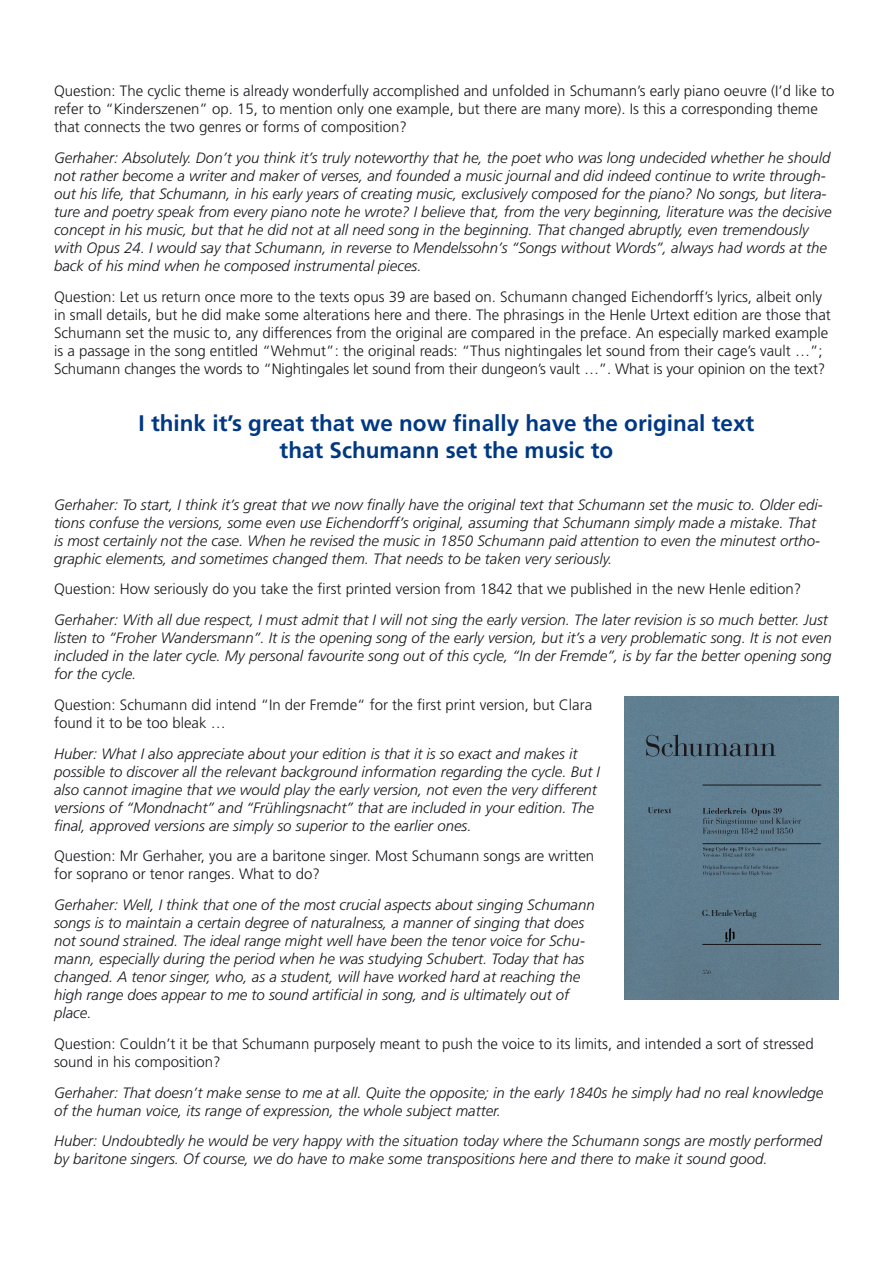
<style>
.page{position:relative;width:893px;height:1263px;background:#fff}
.page>*{position:absolute;margin:0;border:0;box-sizing:border-box;transform-origin:0 0}
.t1{font:700 22.5px/27px "Frutiger";color:#003883;text-align:center}
.t2{font:italic 300 15px/18px "Frutiger";color:#1a171c}
.t3{font:300 15px/18px "Frutiger";color:#1a171c}
.t4{font:8.55px "Bauer Bodoni";color:#000}
</style>
<div class="page">
<div style="left:625px;top:696px;width:214px;height:303px;background:#607d8f"></div>
<hr style="left:702px;top:785px;width:119px;height:1px;background:#1a171c">
<hr style="left:702px;top:843px;width:119px;height:1px;background:#1a171c">
<svg style="left:725px;top:928px;width:9px;height:14px"></svg>
<hr style="left:702px;top:944px;width:119px;height:1px;background:#1a171c">
<svg style="left:646px;top:734px;width:130px;height:22px;background:#516978"></svg>
<svg style="left:648px;top:807px;width:23px;height:6px"></svg>
<svg style="left:703px;top:808px;width:98px;height:28px;background:#577080"></svg>
<svg style="left:703px;top:847px;width:83px;height:10px"></svg>
<svg style="left:703px;top:865px;width:76px;height:11px"></svg>
<svg style="left:703px;top:970px;width:7px;height:4px"></svg>
<p class="t3" style="left:54px;top:82px;width:782px">Question: The cyclic theme is already wonderfully accomplished and unfolded in Schumann’s early piano oeuvre (I’d like to refer to “Kinderszenen” op. 15, to mention only one example, but there are many more). Is this a corresponding theme that connects the two genres or forms of composition?</p>
<p class="t2" style="left:54px;top:149px;width:779px">Gerhaher: Absolutely. Don’t you think it’s truly noteworthy that he, the poet who was long undecided whether he should not rather become a writer and maker of verses, and founded a music journal and did indeed continue to write through&shy;out his life, that Schumann, in his early years of creating music, exclusively composed for the piano? No songs, but litera&shy;ture and poetry speak from every piano note he wrote? I believe that, from the very beginning, literature was the decisive concept in his music, but that he did not at all need song in the beginning. That changed abruptly, even tremendously with Opus 24. I would say that Schumann, in reverse to Mendelssohn’s “Songs without Words”, always had words at the back of his mind when he composed instrumental pieces.</p>
<p class="t3" style="left:54px;top:288px;width:778px">Question: Let us return once more to the texts opus 39 are based on. Schumann changed Eichendorff’s lyrics, albeit only in small details, but he did make some alterations here and there. The phrasings in the Henle Urtext edition are those that Schumann set the music to, any differences from the original are compared in the preface. An especially marked example is a passage in the song entitled “Wehmut”: the original reads: “Thus nightingales let sound from their cage’s vault …”; Schumann changes the words to “Nightingales let sound from their dungeon’s vault …”. What is your opinion on the text?</p>
<h1 class="t1" style="left:139px;top:409px;width:617px">I think it’s great that we now finally have the original text that Schumann set the music to</h1>
<p class="t2" style="left:54px;top:496px;width:770px">Gerhaher: To start, I think it’s great that we now finally have the original text that Schumann set the music to. Older edi&shy;tions confuse the versions, some even use Eichendorff’s original, assuming that Schumann simply made a mistake. That is most certainly not the case. When he revised the music in 1850 Schumann paid attention to even the minutest ortho&shy;graphic elements, and sometimes changed them. That needs to be taken very seriously.</p>
<p class="t3" style="left:54px;top:580px;width:749px">Question: How seriously do you take the first printed version from 1842 that we published in the new Henle edition?</p>
<p class="t2" style="left:54px;top:611px;width:779px">Gerhaher: With all due respect, I must admit that I will not sing the early version. The later revision is so much better. Just listen to “Froher Wandersmann”. It is the opening song of the early version, but it’s a very problematic song. It is not even included in the later cycle. My personal favourite song out of this cycle, “In der Fremde”, is by far the better opening song for the cycle.</p>
<p class="t3" style="left:54px;top:696px;width:540px">Question: Schumann did intend “In der Fremde“ for the first print version, but Clara found it to be too bleak …</p>
<p class="t2" style="left:54px;top:745px;width:547px">Huber: What I also appreciate about your edition is that it is so exact and makes it possible to discover all the relevant background information regarding the cycle. But I also cannot imagine that we would play the early version, not even the very different versions of “Mondnacht” and “Frühlingsnacht” that are included in your edition. The final, approved versions are simply so superior to the earlier ones.</p>
<p class="t3" style="left:54px;top:847px;width:542px">Question: Mr Gerhaher, you are a baritone singer. Most Schumann songs are written for soprano or tenor ranges. What to do?</p>
<p class="t2" style="left:54px;top:896px;width:542px">Gerhaher: Well, I think that one of the most crucial aspects about singing Schumann songs is to maintain a certain degree of naturalness, a manner of singing that does not sound strained. The ideal range might well have been the tenor voice for Schu&shy;mann, especially during the period when he was studying Schubert. Today that has changed. A tenor singer, who, as a student, will have worked hard at reaching the high range does appear to me to sound artificial in song, and is ultimately out of place.</p>
<p class="t3" style="left:54px;top:1035px;width:761px">Question: Couldn’t it be that Schumann purposely meant to push the voice to its limits, and intended a sort of stressed sound in his composition?</p>
<p class="t2" style="left:54px;top:1084px;width:771px">Gerhaher: That doesn’t make sense to me at all. Quite the opposite; in the early 1840s he simply had no real knowledge of the human voice, its range of expression, the whole subject matter.</p>
<p class="t2" style="left:54px;top:1132px;width:769px">Huber: Undoubtedly he would be very happy with the situation today where the Schumann songs are mostly performed by baritone singers. Of course, we do have to make some transpositions here and there to make it sound good.</p>
<p class="t4" style="left:702px;top:908px;width:56px">G.HenleVerlag</p>
</div>
